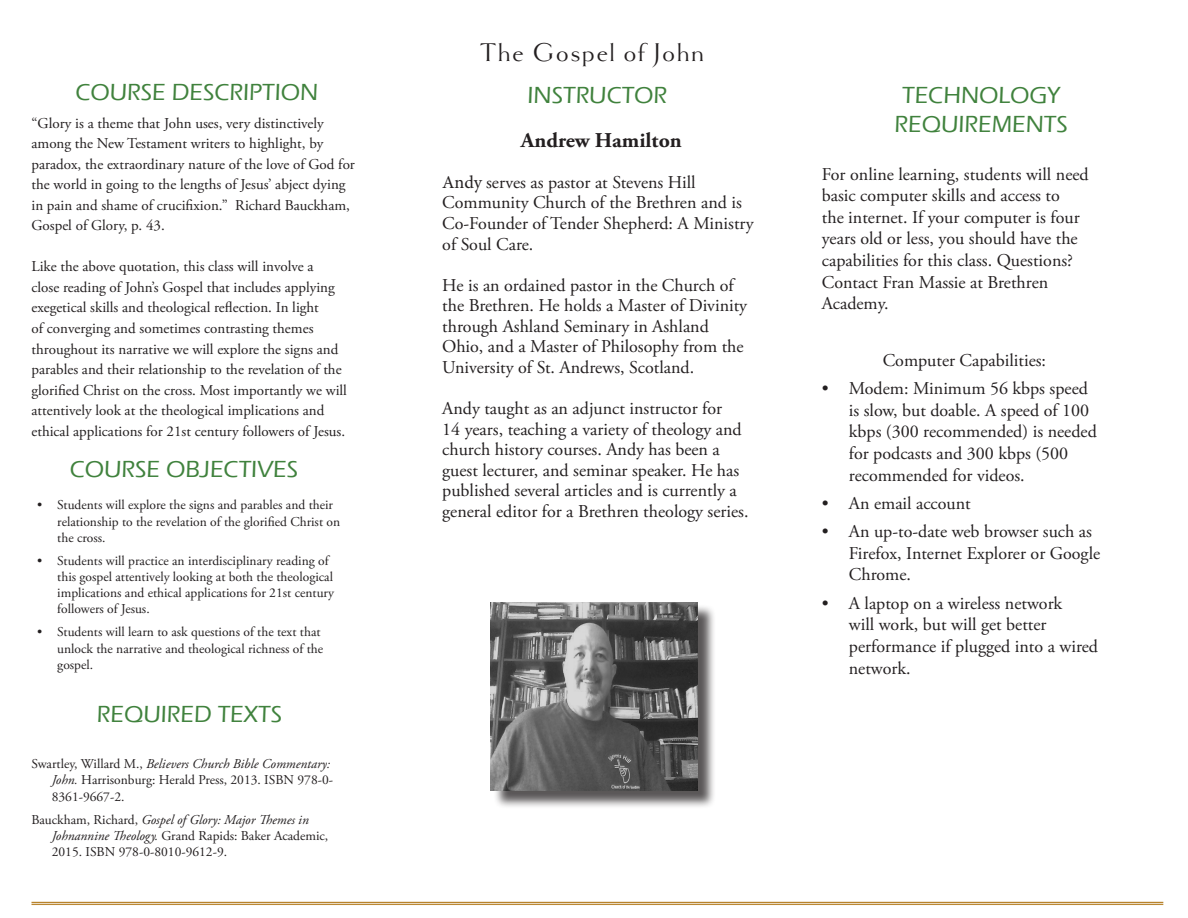
<style>
.page{position:relative;width:1188px;height:918px;background:#fff}
.page>*{position:absolute;margin:0;border:0;box-sizing:border-box;transform-origin:0 0}
.t1{font:27px "Goldenbook";letter-spacing:.05em;color:#231f20}
.t2{font:500 24px "Eras ITC";color:#40823d}
.t3{font:700 21px "Adobe Garamond Pro";color:#231f20;scale:1.04 1}
.t4{font:18px/21.6px "Adobe Garamond Pro";color:#231f20}
.t5{font:15px/20.5px "Adobe Garamond Pro";color:#231f20}
.t6{font:13.5px/16.2px "Adobe Garamond Pro";color:#231f20}
.s1{font-style:italic}
.s2{font-family:"Minion Pro"}
</style>
<div class="page">
<hr style="left:32px;top:902px;width:1131px;height:1px;background:#b8832c">
<hr style="left:32px;top:904px;width:1131px;height:1px;background:#b8832c">
<div style="left:493px;top:605px;width:223px;height:204px;background:#231f20;opacity:.75"></div>
<img style="left:491px;top:602px;width:206px;height:188px">
<p class="t1" style="left:480px;top:36px;width:225px">The Gospel of John</p>
<p class="t2" style="left:75px;top:78px;width:244px">COURSE DESCRIPTION</p>
<p class="t2" style="left:528px;top:81px;width:141px">INSTRUCTOR</p>
<p class="t5" style="left:32px;top:113px;width:325px">“Glory is a theme that John uses, very distinctively among the New Testament writers to highlight, by paradox, the extraordinary nature of the love of God for the world in going to the lengths of Jesus’ abject dying in pain and shame of crucifixion.” Richard Bauckham, Gospel of Glory, p. 43.</p>
<p class="t5" style="left:32px;top:257px;width:317px">Like the above quotation, this class will involve a<br>close reading of John’s Gospel that includes applying exegetical skills and theological reflection. In light<br>of converging and sometimes contrasting themes throughout its narrative we will explore the signs and parables and their relationship to the revelation of the glorified Christ on the cross. Most importantly we will attentively look at the theological implications and ethical applications for 21st century followers of Jesus.</p>
<p class="t2" style="left:70px;top:456px;width:230px">COURSE OBJECTIVES</p>
<p class="t6" style="left:57px;top:498px;width:284px;text-indent:-20px">• Students will explore the signs and parables and their relationship to the revelation of the glorified Christ on the cross.</p>
<p class="t6" style="left:57px;top:553px;width:278px;text-indent:-20px">• Students will practice an interdisciplinary reading of this gospel attentively looking at both the theological implications and ethical applications for 21st century followers of Jesus.</p>
<p class="t6" style="left:57px;top:624px;width:267px;text-indent:-20px">• Students will learn to ask questions of the text that unlock the narrative and theological richness of the gospel.</p>
<p class="t2" style="left:97px;top:700px;width:187px">REQUIRED TEXTS</p>
<p class="t6" style="left:52px;top:756px;width:283px;text-indent:-20px">Swartley, Willard M., <span class="s1">Believers Church Bible Commentary:<br>John.</span> Harrisonburg: Herald Press, 2013. ISBN 978-0-<br>8361-9667-2.</p>
<p class="t6" style="left:52px;top:812px;width:278px;text-indent:-20px">Bauckham, Richard, <span class="s1">Gospel of Glory: Major Themes in<br>Johnannine Theology.</span> Grand Rapids: Baker Academic,<br>2015. ISBN 978-0-8010-9612-9.</p>
<p class="t3" style="left:521px;top:128px;width:156px">Andrew Hamilton</p>
<p class="t4" style="left:442px;top:173px;width:313px;line-height:20.5px"><span class="s2">Andy</span> serves as pastor at Stevens Hill<br>Community Church of the Brethren and is<br>Co-Founder of Tender Shepherd: A Ministry of Soul Care.</p>
<p class="t4" style="left:442px;top:275px;width:306px;line-height:20.5px">He is an ordained pastor in the Church of the Brethren. He holds a Master of Divinity through Ashland Seminary in Ashland Ohio, and a Master of Philosophy from the University of St. Andrews, Scotland.</p>
<p class="t4" style="left:442px;top:399px;width:308px;line-height:20.5px">Andy taught as an adjunct instructor for<br>14 years, teaching a variety of theology and church history courses. Andy has been a guest lecturer, and seminar speaker. He has published several articles and is currently a general editor for a Brethren theology series.</p>
<p class="t2" style="left:902px;top:81px;width:160px">TECHNOLOGY</p>
<p class="t2" style="left:895px;top:110px;width:175px">REQUIREMENTS</p>
<p class="t4" style="left:822px;top:164px;width:268px">For online learning, students will need basic computer skills and access to<br>the internet. If your computer is four years old or less, you should have the capabilities for this class. Questions?<br>Contact Fran Massie at Brethren Academy.</p>
<p class="t4" style="left:883px;top:350px;width:165px">Computer Capabilities:</p>
<p class="t4" style="left:849px;top:378px;width:249px;text-indent:-27px">• Modem: Minimum 56 kbps speed is slow, but doable. A speed of 100 kbps (300 recommended) is needed for podcasts and 300 kbps (500 recommended for videos.</p>
<p class="t4" style="left:822px;top:493px;width:150px">• An email account</p>
<p class="t4" style="left:849px;top:521px;width:253px;text-indent:-27px">• An up-to-date web browser such as<br>Firefox, Internet Explorer or Google<br>Chrome.</p>
<p class="t4" style="left:849px;top:593px;width:251px;text-indent:-27px">• A laptop on a wireless network<br>will work, but will get better performance if plugged into a wired network.</p>
</div>
